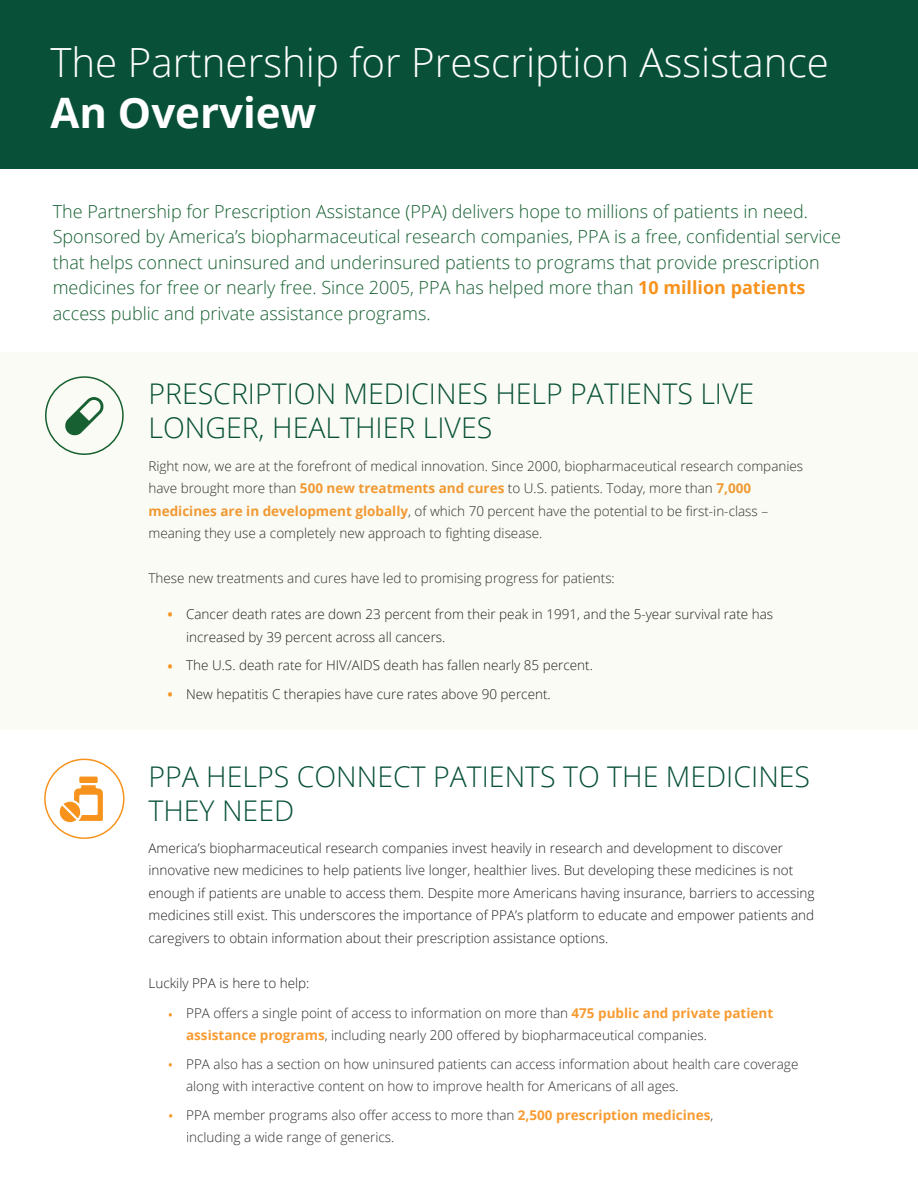
<style>
.page{position:relative;width:918px;height:1188px;background:#fff}
.page>*{position:absolute;margin:0;border:0;box-sizing:border-box;transform-origin:0 0}
.t1{font:700 42px "Open Sans";color:#fff}
.t2{font:300 40.2px "Open Sans";color:#fff}
.t3{font:300 28.5px/34.5px "Open Sans";color:#085138}
.t4{font:300 19.5px "Open Sans";color:#f7931d}
.t5{font:300 18px/25.5px "Open Sans";color:#166031}
.t6{font:18px/28.3px "Open Sans";color:#f79521}
.t7{font:300 13.5px/22.5px "Open Sans";color:#1f211f}
.t8{font:300 13.5px/22.5px "Open Sans";color:#2f2e2d}
.t9{font:300 13.5px/22.5px "Open Sans";color:#2e2e2c}
.s1{font-weight:700;color:#f7931d}
.s2{font-weight:700;color:#f19932}
.s3{font-weight:700;color:#f89b31}
</style>
<div class="page">
<div style="left:0;top:0;width:918px;height:168px;background:#085138"></div>
<div style="left:0;top:352px;width:918px;height:377px;background:#fafbf4"></div>
<div style="left:45px;top:376px;width:79px;height:79px;border:2px solid #166031;border-radius:50%"></div>
<svg style="left:65px;top:397px;width:39px;height:39px"></svg>
<div style="left:44px;top:759px;width:81px;height:80px;border:2px solid #f7931d;border-radius:50%"></div>
<div style="left:79px;top:777px;width:19px;height:6px;background:#f7931d"></div>
<svg style="left:60px;top:785px;width:43px;height:37px"></svg>
<h2 class="t2" style="left:50px;top:34px;width:780px">The Partnership for Prescription Assistance</h2>
<h1 class="t1" style="left:50px;top:83px;width:268px">An Overview</h1>
<p class="t5" style="left:53px;top:198px;width:790px">The Partnership for Prescription Assistance (PPA) delivers hope to millions of patients in need.<br>Sponsored by America’s biopharmaceutical research companies, PPA is a free, confidential service that helps connect uninsured and underinsured patients to programs that provide prescription medicines for free or nearly free. Since 2005, PPA has helped more than <span class="s1">10 million patients </span>access public and private assistance programs.</p>
<h3 class="t3" style="left:148px;top:375px;width:607px">PRESCRIPTION MEDICINES HELP PATIENTS LIVE<br>LONGER, HEALTHIER LIVES</h3>
<p class="t9" style="left:148px;top:454px;width:656px">Right now, we are at the forefront of medical innovation. Since 2000, biopharmaceutical research companies have brought more than <span class="s2">500 new treatments and cures</span> to U.S. patients. Today, more than <span class="s2">7,000 medicines are in development globally</span>, of which 70 percent have the potential to be first-in-class – meaning they use a completely new approach to fighting disease.</p>
<p class="t9" style="left:148px;top:567px;width:468px">These new treatments and cures have led to promising progress for patients:</p>
<h3 class="t6" style="left:167px;top:600px;width:8px">•</h3>
<h3 class="t6" style="left:167px;top:651px;width:8px">• •</h3>
<p class="t7" style="left:186px;top:603px;width:589px">Cancer death rates are down 23 percent from their peak in 1991, and the 5-year survival rate has increased by 39 percent across all cancers.</p>
<p class="t7" style="left:186px;top:651px;width:408px;line-height:28.5px">The U.S. death rate for HIV/AIDS death has fallen nearly 85 percent.<br>New hepatitis C therapies have cure rates above 90 percent.</p>
<h3 class="t3" style="left:148px;top:758px;width:663px">PPA HELPS CONNECT PATIENTS TO THE MEDICINES<br>THEY NEED</h3>
<p class="t7" style="left:148px;top:836px;width:668px">America’s biopharmaceutical research companies invest heavily in research and development to discover innovative new medicines to help patients live longer, healthier lives. But developing these medicines is not enough if patients are unable to access them. Despite more Americans having insurance, barriers to accessing medicines still exist. This underscores the importance of PPA’s platform to educate and empower patients and caregivers to obtain information about their prescription assistance options.</p>
<p class="t7" style="left:148px;top:971px;width:163px">Luckily PPA is here to help:</p>
<p class="t8" style="left:186px;top:1001px;width:589px">PPA offers a single point of access to information on more than <span class="s3">475 public and private patient assistance programs</span>, including nearly 200 offered by biopharmaceutical companies.</p>
<p class="t8" style="left:186px;top:1052px;width:614px">PPA also has a section on how uninsured patients can access information about health care coverage along with interactive content on how to improve health for Americans of all ages.</p>
<p class="t8" style="left:186px;top:1103px;width:529px">PPA member programs also offer access to more than <span class="s3">2,500 prescription medicines</span>, including a wide range of generics.</p>
<h3 class="t4" style="left:167px;top:1002px;width:9px">•</h3>
<h3 class="t4" style="left:167px;top:1052px;width:9px">•</h3>
<h3 class="t4" style="left:167px;top:1102px;width:9px">•</h3>
</div>
